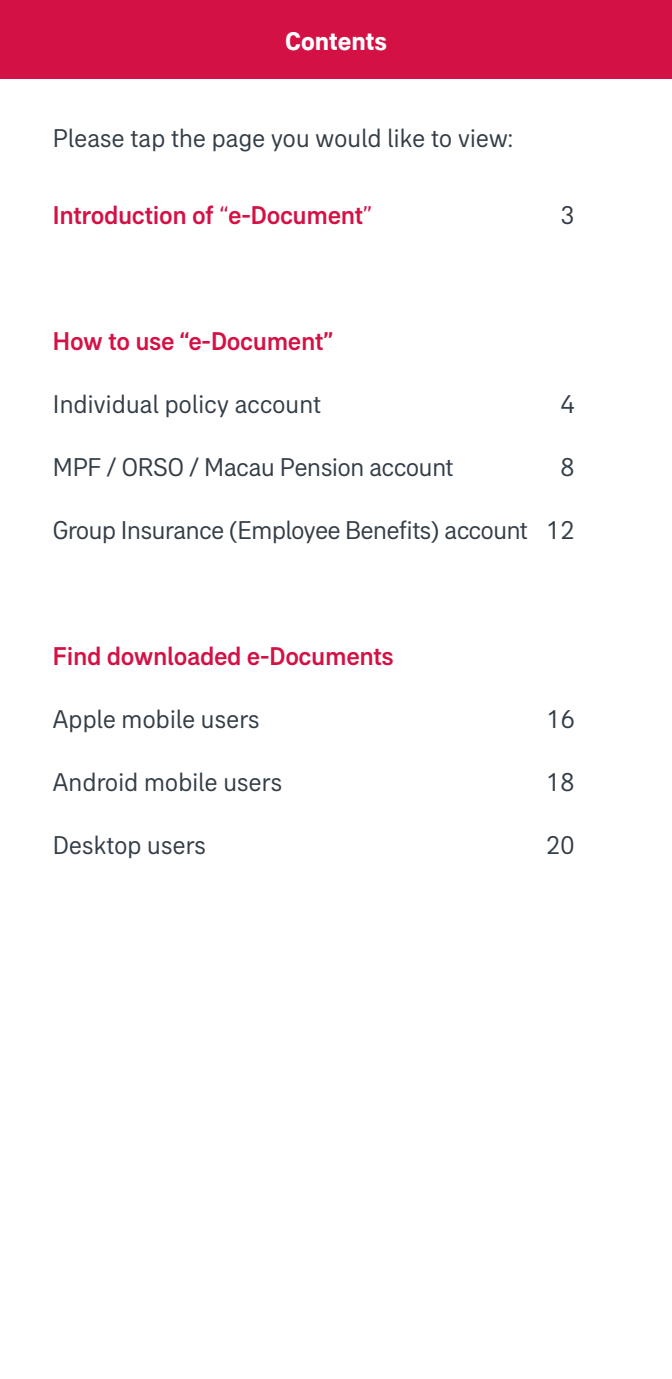
<style>
.page{position:relative;width:672px;height:1379px;background:#fff}
.page>*{position:absolute;margin:0;border:0;box-sizing:border-box;transform-origin:0 0}
.t1{font:26.25px "AIA Everest";letter-spacing:-.015em;color:#333d47}
.t2{font:500 26.25px "AIA Everest";letter-spacing:-.015em;color:#d31145}
.t3{font:26.25px "AIA Everest";letter-spacing:-.035em;color:#333d47}
.t4{font:700 26.25px "AIA Everest";color:#fff}
.s1{font-weight:400}
</style>
<div class="page">
<div style="left:0;top:0;width:672px;height:79px;background:#d31145"></div>
<p class="t4" style="left:285px;top:25px;width:103px">Contents</p>
<p class="t1" style="left:53px;top:123px;width:463px">Please tap the page you would like to view:</p>
<p class="t2" style="left:53px;top:200px;width:321px">Introduction of <span class="s1">“</span>e-Document<span class="s1">”</span></p>
<p class="t1" style="left:560px;top:201px;width:16px">3</p>
<p class="t2" style="left:53px;top:326px;width:282px">How to use “e-Document”</p>
<p class="t1" style="left:53px;top:390px;width:270px">Individual policy account</p>
<p class="t1" style="left:560px;top:390px;width:16px">4</p>
<p class="t1" style="left:53px;top:453px;width:403px">MPF / ORSO / Macau Pension account</p>
<p class="t1" style="left:560px;top:453px;width:16px">8</p>
<p class="t3" style="left:53px;top:516px;width:524px">Group Insurance (Employee Benefits) account 12</p>
<p class="t2" style="left:53px;top:641px;width:343px">Find downloaded e-Documents</p>
<p class="t1" style="left:53px;top:705px;width:209px">Apple mobile users</p>
<p class="t1" style="left:546px;top:705px;width:31px">16</p>
<p class="t1" style="left:53px;top:768px;width:231px">Android mobile users</p>
<p class="t1" style="left:546px;top:768px;width:31px">18</p>
<p class="t1" style="left:53px;top:831px;width:155px">Desktop users</p>
<p class="t1" style="left:546px;top:831px;width:31px">20</p>
</div>
